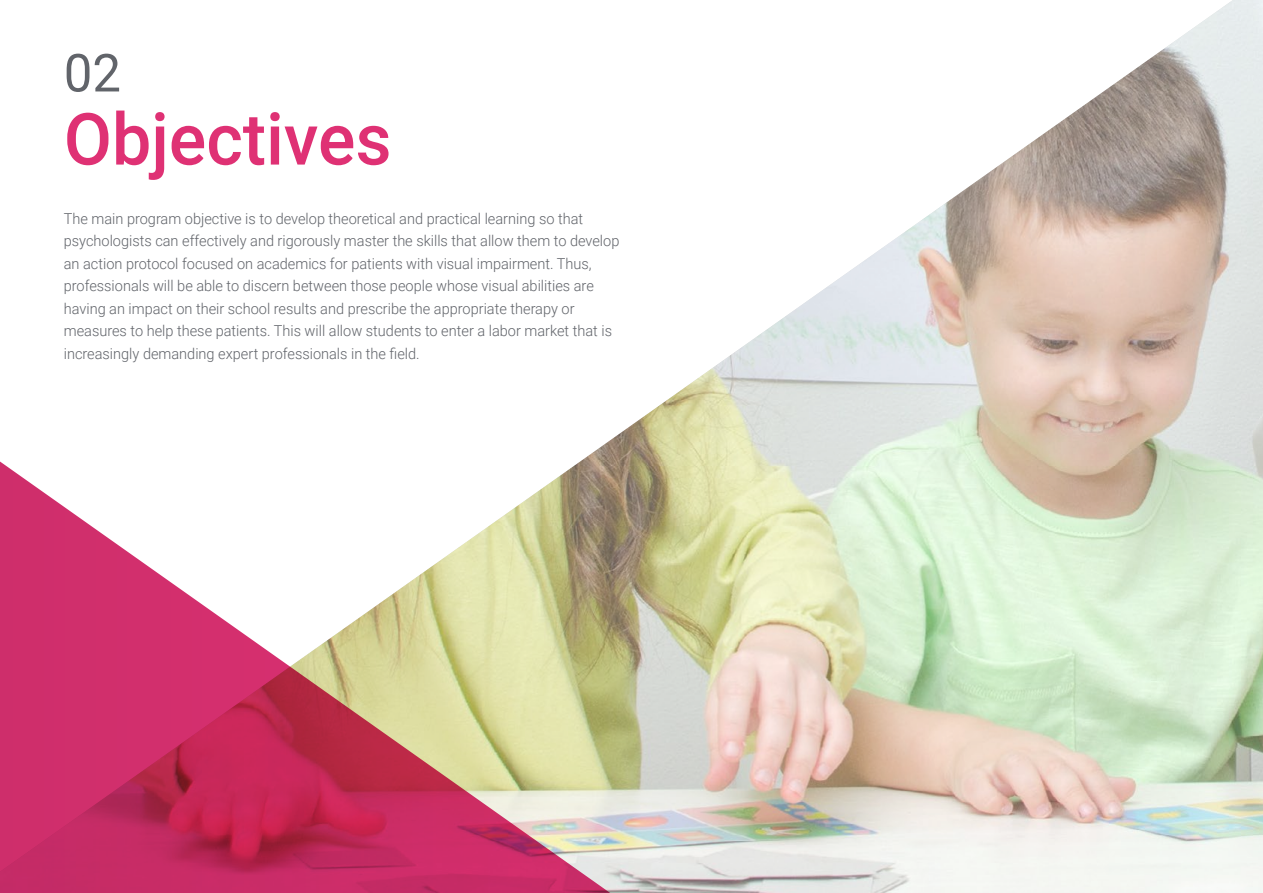
<style>
.page{position:relative;width:1263px;height:893px;background:#fff}
.page>*{position:absolute;margin:0;border:0;box-sizing:border-box;transform-origin:0 0}
.t1{font:500 72px "Roboto";color:#df3174}
.t2{font:52.5px "Roboto";color:#61646a}
.t3{font:300 15px/22.5px "Roboto";color:#61646a}
</style>
<div class="page">
<img style="left:602px;top:0;width:661px;height:893px">
<svg style="left:0;top:446px;width:640px;height:447px"></svg>
<h2 class="t2" style="left:64px;top:36px;width:59px">02</h2>
<h1 class="t1" style="left:64px;top:89px;width:329px">Objectives</h1>
<p class="t3" style="left:64px;top:207px;width:557px">The main program objective is to develop theoretical and practical learning so that psychologists can effectively and rigorously master the skills that allow them to develop an action protocol focused on academics for patients with visual impairment. Thus, professionals will be able to discern between those people whose visual abilities are having an impact on their school results and prescribe the appropriate therapy or measures to help these patients. This will allow students to enter a labor market that is increasingly demanding expert professionals in the field.</p>
</div>
